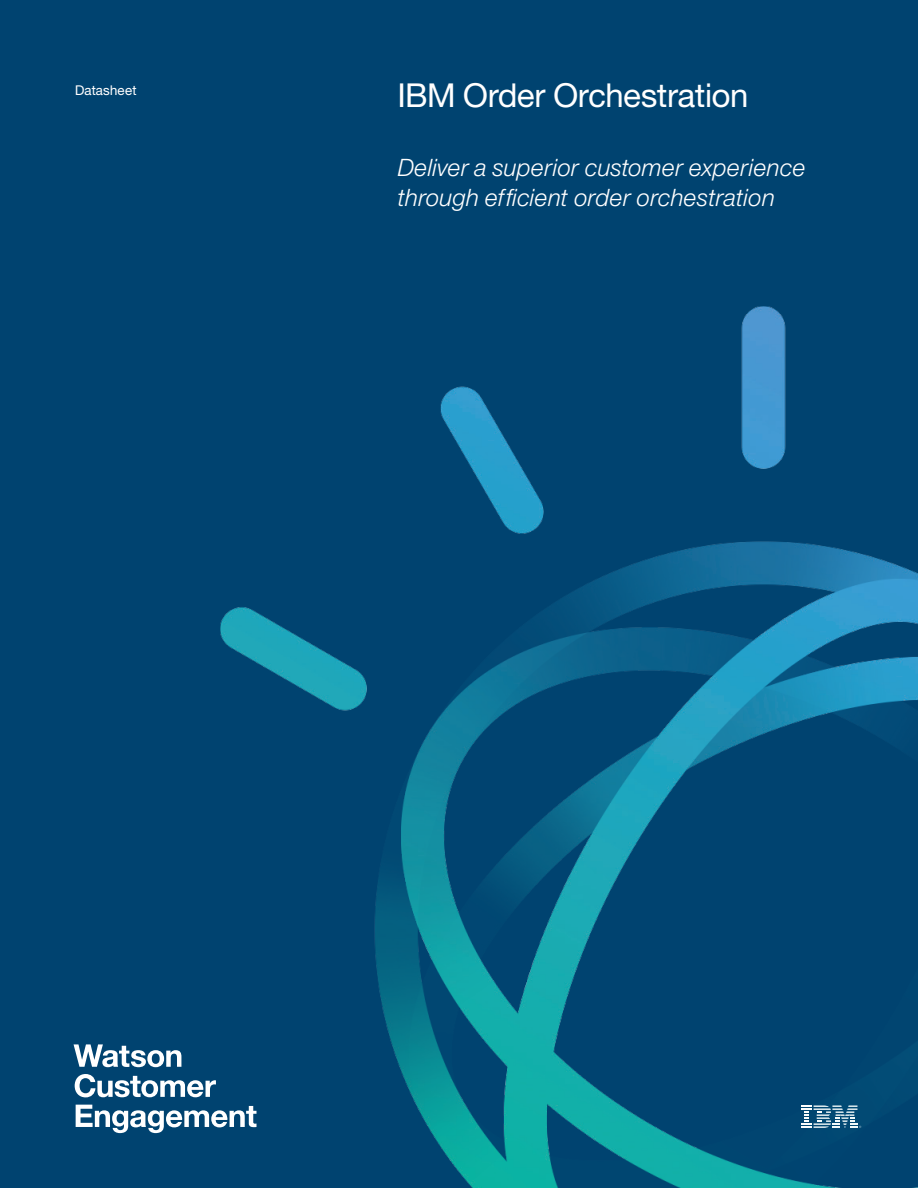
<style>
.page{position:relative;width:918px;height:1188px;background:#004370}
.page>*{position:absolute;margin:0;border:0;box-sizing:border-box;transform-origin:0 0}
.Cover_Title{font:33px "Helv Neue Romanfor IBM";color:#fff}
.Cover_Title-2{font:italic 300 24px/30px "Helv Neuefor IBM";color:#fff}
.Body_First_Paragraph{font:13.5px "Helv Neue Romanfor IBM";letter-spacing:.01em;color:#fff}
</style>
<div class="page">
<img style="left:221px;top:307px;width:697px;height:881px">
<svg style="left:74px;top:1044px;width:107px;height:23px"></svg>
<svg style="left:75px;top:1074px;width:141px;height:23px"></svg>
<svg style="left:76px;top:1105px;width:181px;height:28px"></svg>
<p class="Body_First_Paragraph" style="left:75px;top:81px;width:63px">Datasheet</p>
<p class="Cover_Title" style="left:398px;top:74px;width:352px">IBM Order Orchestration</p>
<p class="Cover_Title-2" style="left:398px;top:152px;width:410px">Deliver a superior customer experience through efficient order orchestration</p>
</div>
